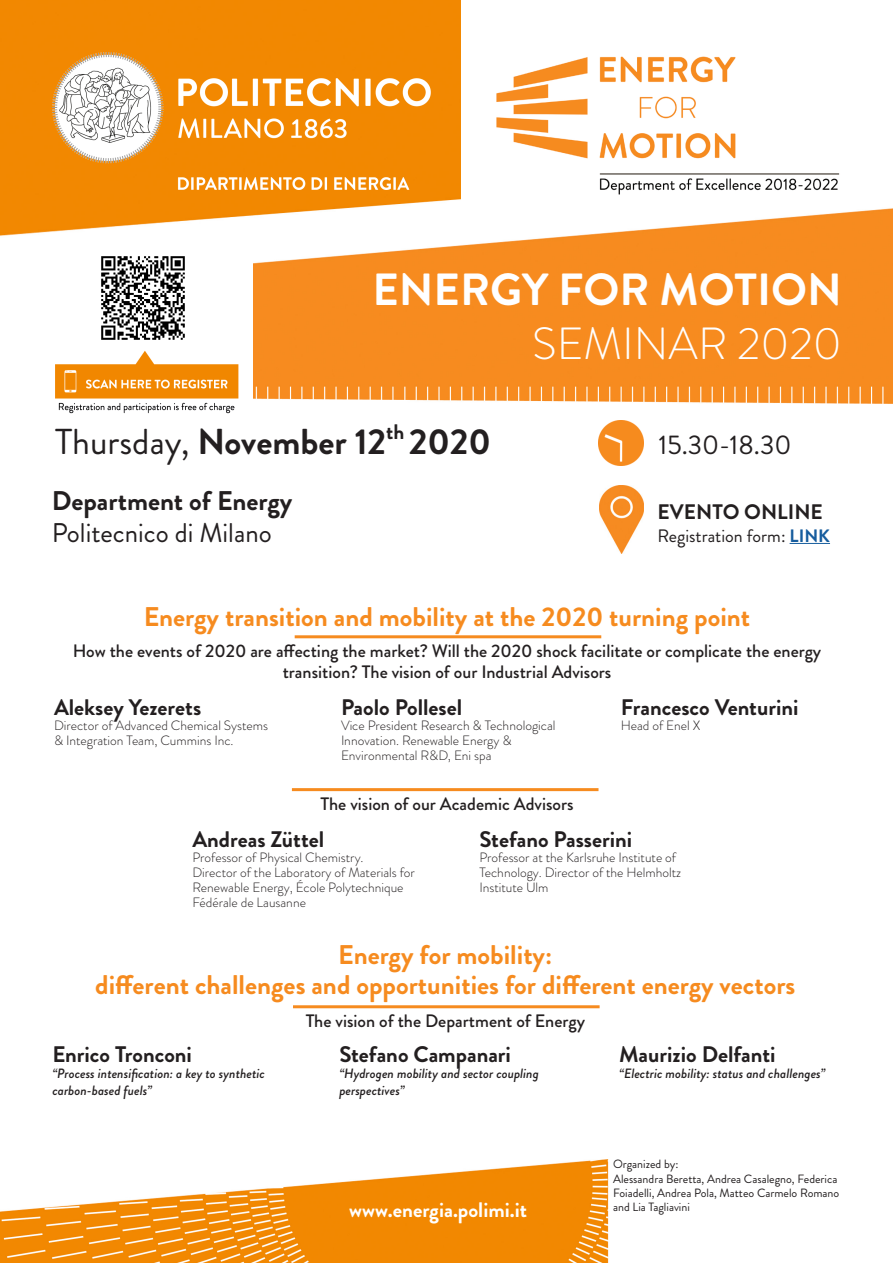
<style>
.page{position:relative;width:893px;height:1263px;background:#fff}
.page>*{position:absolute;margin:0;border:0;box-sizing:border-box;transform-origin:0 0}
.t1{font:700 45px "Brandon Grotesque";color:#fff}
.t2{font:300 45px "Brandon Grotesque";color:#fff}
.t3{font:700 36px "Brandon Grotesque";color:#231f20}
.t4{font:700 27px "Brandon Grotesque";color:#f68b1f}
.t5{font:27px "Brandon Grotesque";color:#231f20}
.t6{font:700 27px "Brandon Grotesque";color:#231f20}
.t7{font:700 22.5px "Brandon Grotesque";color:#231f20}
.t8{font:700 21px "Brandon Grotesque";color:#fff}
.t9{font:700 21px "Brandon Grotesque";color:#231f20}
.t10{font:500 18px/21px "Brandon Grotesque";color:#231f20;text-align:center}
.t11{font:18px "Brandon Grotesque";color:#231f20}
.t12{font:300 13.5px/15px "Brandon Grotesque";color:#231f20}
.t13{font:italic 500 13.5px/16.5px "Brandon Grotesque";color:#231f20}
.t14{font:12px/14.4px "Brandon Grotesque";color:#231f20}
.s1{font-weight:400}
.s2{font-weight:700;color:#175d9e}
</style>
<div class="page">
<img style="left:253px;top:208px;width:640px;height:195px">
<img style="left:496px;top:56px;width:344px;height:139px">
<img style="left:598px;top:421px;width:45px;height:44px">
<img style="left:600px;top:485px;width:44px;height:69px">
<hr style="left:295px;top:635px;width:306px;height:3px;background:#f68b1f">
<hr style="left:292px;top:788px;width:306px;height:3px;background:#f68b1f">
<hr style="left:293px;top:1005px;width:307px;height:3px;background:#f68b1f">
<img style="left:0;top:1159px;width:609px;height:104px">
<img style="left:0;top:0;width:461px;height:244px">
<img style="left:53px;top:52px;width:378px;height:138px">
<img style="left:55px;top:350px;width:184px;height:64px">
<img style="left:101px;top:256px;width:84px;height:84px">
<hr style="left:790px;top:543px;width:40px;height:1px;background:#175d9e">
<p class="t1" style="left:372px;top:258px;width:471px">ENERGY FOR MOTION</p>
<p class="t2" style="left:532px;top:312px;width:311px">SEMINAR 2020</p>
<p class="t3" style="left:55px;top:417px;width:437px"><span class="s1">Thursday,</span> November 12<sup>th</sup> 2020</p>
<p class="t6" style="left:52px;top:482px;width:242px">Department of Energy</p>
<p class="t5" style="left:52px;top:515px;width:221px">Politecnico di Milano</p>
<p class="t5" style="left:659px;top:426px;width:134px">15.30-18.30</p>
<p class="t9" style="left:657px;top:497px;width:167px">EVENTO ONLINE</p>
<p class="t11" style="left:657px;top:523px;width:174px">Registration form: <span class="s2">LINK</span></p>
<p class="t4" style="left:144px;top:598px;width:608px">Energy transition and mobility at the 2020 turning point</p>
<p class="t10" style="left:73px;top:640px;width:750px">How the events of 2020 are affecting the market? Will the 2020 shock facilitate or complicate the energy transition? The vision of our Industrial Advisors</p>
<p class="t7" style="left:54px;top:692px;width:149px">Aleksey Yezerets</p>
<p class="t12" style="left:54px;top:718px;width:216px">Director of Advanced Chemical Systems &amp; Integration Team, Cummins Inc.</p>
<p class="t7" style="left:341px;top:692px;width:123px">Paolo Pollesel</p>
<p class="t12" style="left:341px;top:718px;width:216px">Vice President Research &amp; Technological</p>
<p class="t12" style="left:341px;top:733px;width:172px">Innovation. Renewable Energy &amp;</p>
<p class="t12" style="left:341px;top:748px;width:152px">Environmental R&amp;D, Eni spa</p>
<p class="t7" style="left:621px;top:692px;width:179px">Francesco Venturini</p>
<p class="t12" style="left:621px;top:718px;width:81px">Head of Enel X</p>
<p class="t10" style="left:320px;top:794px;width:254px">The vision of our Academic Advisors</p>
<p class="t7" style="left:192px;top:824px;width:133px">Andreas Züttel</p>
<p class="t12" style="left:192px;top:850px;width:173px">Professor of Physical Chemistry.</p>
<p class="t12" style="left:192px;top:865px;width:224px">Director of the Laboratory of Materials for<br>Renewable Energy, École Polytechnique<br>Fédérale de Lausanne</p>
<p class="t7" style="left:479px;top:824px;width:154px">Stefano Passerini</p>
<p class="t12" style="left:479px;top:850px;width:203px">Professor at the Karlsruhe Institute of<br>Technology. Director of the Helmholtz</p>
<p class="t12" style="left:479px;top:880px;width:71px">Institute Ulm</p>
<p class="t4" style="left:338px;top:936px;width:216px">Energy for mobility:</p>
<p class="t4" style="left:95px;top:966px;width:702px">different challenges and opportunities for different energy vectors</p>
<p class="t10" style="left:306px;top:1010px;width:281px">The vision of the Department of Energy</p>
<p class="t7" style="left:52px;top:1038px;width:141px">Enrico Tronconi</p>
<p class="t13" style="left:52px;top:1066px;width:214px">“Process intensification: a key to synthetic carbon-based fuels”</p>
<p class="t7" style="left:339px;top:1038px;width:173px">Stefano Campanari</p>
<p class="t13" style="left:339px;top:1066px;width:201px">“Hydrogen mobility and sector coupling perspectives”</p>
<p class="t7" style="left:619px;top:1038px;width:158px">Maurizio Delfanti</p>
<p class="t13" style="left:619px;top:1066px;width:208px">“Electric mobility: status and challenges”</p>
<p class="t14" style="left:613px;top:1157px;width:67px">Organized by:</p>
<p class="t14" style="left:613px;top:1171px;width:228px">Alessandra Beretta, Andrea Casalegno, Federica<br>Foiadelli, Andrea Pola, Matteo Carmelo Romano</p>
<p class="t8" style="left:349px;top:1195px;width:179px">www.energia.polimi.it</p>
<p class="t14" style="left:613px;top:1200px;width:78px">and Lia Tagliavini</p>
</div>
